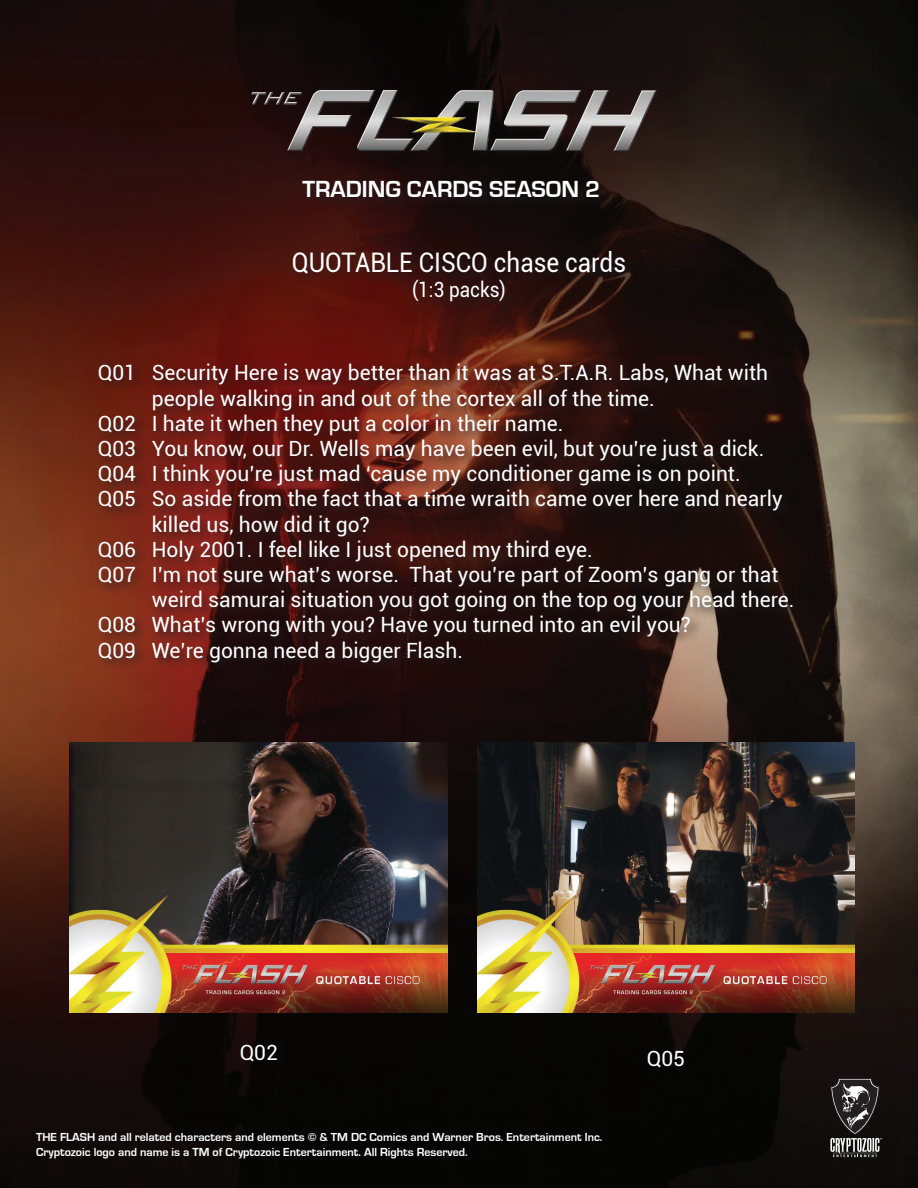
<style>
.page{position:relative;width:918px;height:1188px;background:#fff}
.page>*{position:absolute;margin:0;border:0;box-sizing:border-box;transform-origin:0 0}
.t1{font:27px "Roboto";color:#fff;scale:.9 1}
.t2{font:700 24px "Eurostile";color:#fff}
.t3{font:21px "Roboto";color:#fff}
.t4{font:21px "Roboto";color:#fff;scale:.9 1}
.t5{font:700 12px/14.4px "Eurostile";color:#fff}
</style>
<div class="page">
<img style="left:0;top:0;width:918px;height:1188px">
<svg style="left:830px;top:1078px;width:52px;height:79px;background:#494645"></svg>
<div style="left:290px;top:249px;width:348px;height:65px;background:#231f20;opacity:.75"></div>
<img style="left:222px;top:54px;width:474px;height:127px">
<div style="left:300px;top:178px;width:311px;height:32px;background:#231f20;opacity:.75"></div>
<div style="left:96px;top:361px;width:709px;height:313px;background:#231f20;opacity:.75"></div>
<img style="left:70px;top:742px;width:378px;height:270px">
<img style="left:477px;top:742px;width:378px;height:270px">
<p class="t2" style="left:302px;top:176px;width:299px">TRADING CARDS SEASON 2</p>
<p class="t1" style="left:292px;top:244px;width:373px">QUOTABLE CISCO chase cards</p>
<p class="t4" style="left:412px;top:275px;width:106px">(1:3 packs)</p>
<p class="t3" style="left:98px;top:358px;width:672px">Q01 Security Here is way better than it was at S.T.A.R. Labs, What with</p>
<p class="t3" style="left:152px;top:383px;width:505px">people walking in and out of the cortex all of the time.</p>
<p class="t3" style="left:98px;top:409px;width:467px">Q02 I hate it when they put a color in their name.</p>
<p class="t3" style="left:98px;top:434px;width:668px">Q03 You know, our Dr. Wells may have been evil, but you’re just a dick.</p>
<p class="t3" style="left:98px;top:459px;width:644px">Q04 I think you’re just mad ‘cause my conditioner game is on point.</p>
<p class="t3" style="left:98px;top:484px;width:686px">Q05 So aside from the fact that a time wraith came over here and nearly</p>
<p class="t3" style="left:152px;top:509px;width:219px">killed us, how did it go?</p>
<p class="t3" style="left:98px;top:535px;width:496px">Q06 Holy 2001. I feel like I just opened my third eye.</p>
<p class="t3" style="left:98px;top:560px;width:682px">Q07 I’m not sure what’s worse. That you’re part of Zoom’s gang or that</p>
<p class="t3" style="left:152px;top:585px;width:644px">weird samurai situation you got going on the top og your head there.</p>
<p class="t3" style="left:98px;top:610px;width:595px">Q08 What’s wrong with you? Have you turned into an evil you?</p>
<p class="t3" style="left:98px;top:635px;width:367px">Q09 We’re gonna need a bigger Flash.</p>
<p class="t3" style="left:240px;top:1038px;width:40px">Q02</p>
<p class="t3" style="left:647px;top:1044px;width:40px">Q05</p>
<p class="t5" style="left:36px;top:1130px;width:568px">THE FLASH and all related characters and elements © &amp; TM DC Comics and Warner Bros. Entertainment Inc.<br>Cryptozoic logo and name is a TM of Cryptozoic Entertainment. All Rights Reserved.</p>
</div>
